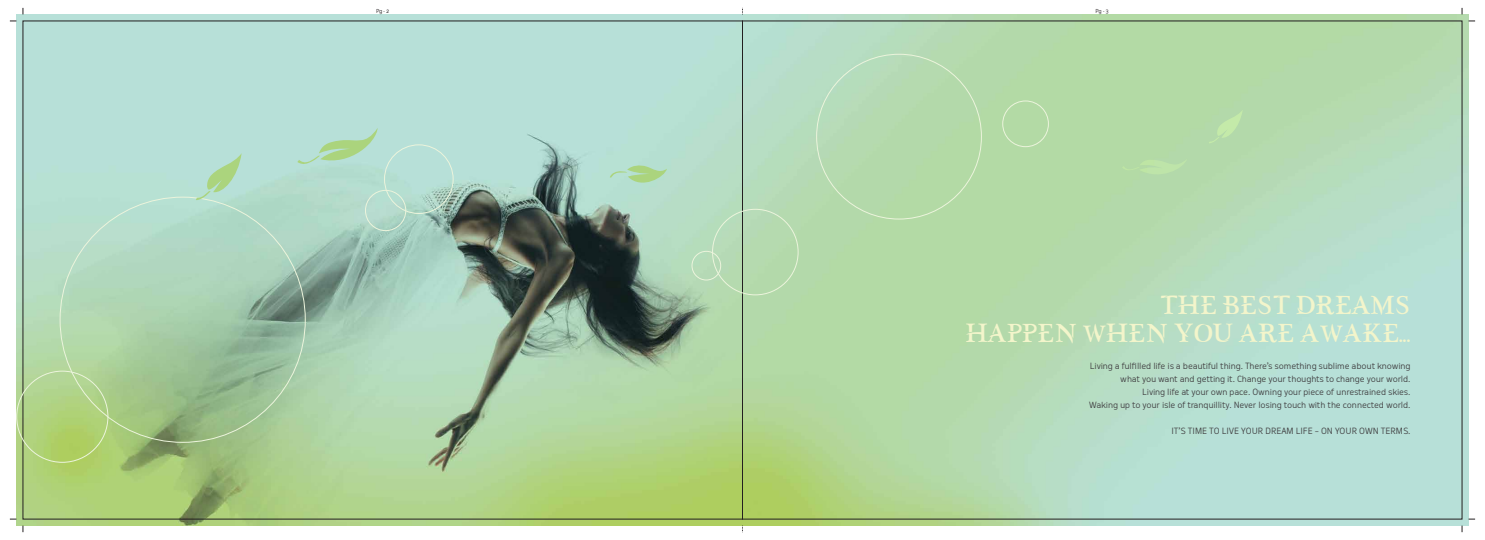
<style>
.page{position:relative;width:1485px;height:540px;background:#fff}
.page>*{position:absolute;margin:0;border:0;box-sizing:border-box;transform-origin:0 0}
.t1{font:18.44px/28.4px "Akbaal";color:#f3f5cb;text-align:right}
.t2{font:8.44px/13.1px "Oceania";letter-spacing:-.015em;color:#414042;text-align:right}
.t3{font:5.38px "Oceania";color:#231f20}
</style>
<div class="page">
<img style="left:16px;top:14px;width:1453px;height:512px">
<div style="left:384px;top:144px;width:70px;height:70px;border:1px solid #ecf4dc;border-radius:50%"></div>
<div style="left:365px;top:190px;width:41px;height:41px;border:1px solid #ecf4dc;border-radius:50%"></div>
<div style="left:692px;top:251px;width:29px;height:29px;border:1px solid #ecf4dc;border-radius:50%"></div>
<div style="left:1002px;top:101px;width:47px;height:46px;border:1px solid #ecf4dc;border-radius:50%"></div>
<svg style="left:297px;top:128px;width:81px;height:38px;background:#b3dcc2"></svg>
<svg style="left:1122px;top:159px;width:65px;height:15px"></svg>
<svg style="left:195px;top:153px;width:47px;height:48px;background:#b4ddbf"></svg>
<svg style="left:1209px;top:110px;width:34px;height:33px"></svg>
<svg style="left:610px;top:164px;width:57px;height:26px"></svg>
<p class="t3" style="left:376px;top:7px;width:15px">Pg - 2</p>
<p class="t3" style="left:1096px;top:7px;width:15px">Pg - 3</p>
<h1 class="t1" style="left:965px;top:293px;width:447px">THE BEST DREAMS<br>HAPPEN WHEN YOU ARE AWAKE...</h1>
<p class="t2" style="left:1089px;top:359px;width:323px">Living a fulfilled life is a beautiful thing. There’s something sublime about knowing what you want and getting it. Change your thoughts to change your world.<br>Living life at your own pace. Owning your piece of unrestrained skies.<br>Waking up to your isle of tranquillity. Never losing touch with the connected world.</p>
<p class="t2" style="left:1171px;top:425px;width:241px">IT’S TIME TO LIVE YOUR DREAM LIFE − ON YOUR OWN TERMS.</p>
</div>
